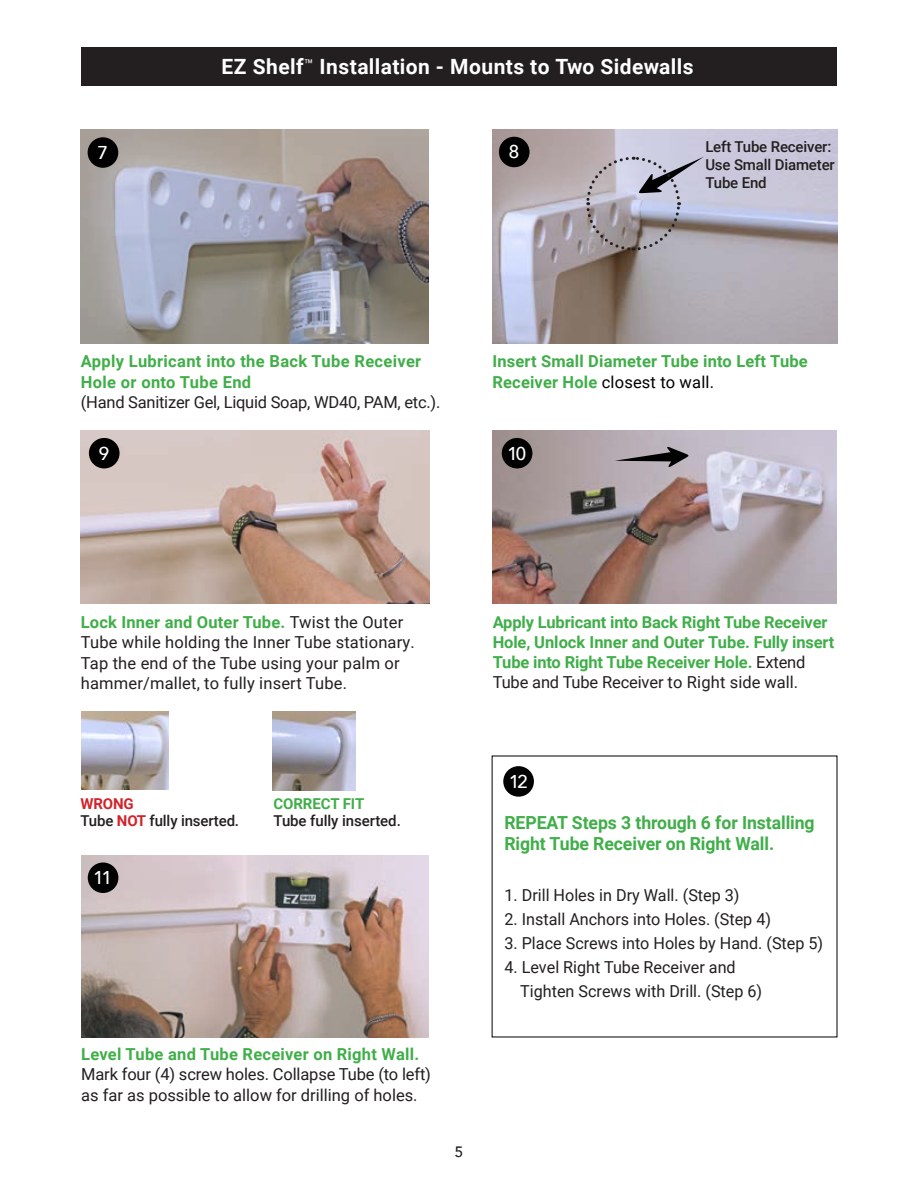
<style>
.page{position:relative;width:918px;height:1188px;background:#fff}
.page>*{position:absolute;margin:0;border:0;box-sizing:border-box;transform-origin:0 0}
.t1{font:700 21px "Roboto";letter-spacing:.02em;color:#fff}
.t2{font:500 18.6px "Avenir Next";color:#fff}
.t3{font:700 18px "Roboto";letter-spacing:-.005em;color:#40ae49}
.t4{font:16.5px/20.2px "Roboto";color:#231f20}
.t5{font:700 16.5px/20.2px "Roboto";letter-spacing:.01em;color:#40ae49}
.t6{font:700 16.5px/20.2px "Roboto";letter-spacing:-.01em;color:#40ae49}
.t7{font:700 16.35px "Roboto";letter-spacing:-.01em;color:#40ae49}
.t8{font:500 15px "Roboto";letter-spacing:-.01em;color:#231f20}
.t9{font:700 15px "Roboto";letter-spacing:-.005em;color:#40ae49}
.t10{font:700 15px "Roboto";letter-spacing:-.01em;color:#d1232a}
.t11{font:500 15px "Avenir";color:#231f20}
.s1{font-weight:400;color:#010101}
.s2{font-weight:700;color:#40ae49}
.s3{font-size:16.35px}
.s4{font-weight:400;color:#231f20}
.s5{font-weight:700;color:#d1232a}
</style>
<div class="page">
<div style="left:81px;top:48px;width:756px;height:38px;background:#231f20"></div>
<img style="left:81px;top:130px;width:348px;height:213px">
<div style="left:88px;top:137px;width:30px;height:31px;background:#010101;border-radius:50%"></div>
<img style="left:493px;top:430px;width:344px;height:174px">
<svg style="left:615px;top:447px;width:74px;height:20px"></svg>
<img style="left:81px;top:855px;width:348px;height:182px">
<div style="left:502px;top:438px;width:30px;height:30px;background:#010101;border-radius:50%"></div>
<img style="left:81px;top:430px;width:349px;height:174px">
<div style="left:89px;top:438px;width:31px;height:30px;background:#010101;border-radius:50%"></div>
<img style="left:492px;top:130px;width:345px;height:213px">
<div style="left:499px;top:137px;width:31px;height:30px;background:#010101;border-radius:50%"></div>
<svg style="left:585px;top:155px;width:119px;height:97px;background:#a8a5b0"></svg>
<img style="left:81px;top:712px;width:87px;height:78px">
<img style="left:272px;top:712px;width:84px;height:78px">
<div style="left:88px;top:862px;width:30px;height:31px;background:#010101;border-radius:50%"></div>
<div style="left:503px;top:766px;width:31px;height:31px;background:#010101;border-radius:50%"></div>
<p class="t2" style="left:97px;top:137px;width:13px">7</p>
<p class="t1" style="left:221px;top:52px;width:474px">EZ Shelf<sup>™</sup> Installation - Mounts to Two Sidewalls</p>
<p class="t2" style="left:508px;top:136px;width:13px">8</p>
<p class="t8" style="left:705px;top:136px;width:128px">Left Tube Receiver:</p>
<p class="t8" style="left:705px;top:154px;width:131px">Use Small Diameter</p>
<p class="t8" style="left:705px;top:172px;width:63px">Tube End</p>
<p class="t5" style="left:81px;top:351px;width:342px">Apply Lubricant into the Back Tube Receiver</p>
<p class="t5" style="left:81px;top:371px;width:172px">Hole or onto Tube End</p>
<p class="t4" style="left:81px;top:391px;width:361px">(Hand Sanitizer Gel, Liquid Soap, WD40, PAM, etc.).</p>
<p class="t2" style="left:98px;top:437px;width:13px">9</p>
<p class="t2" style="left:97px;top:446px;width:13px">8</p>
<p class="t5" style="left:492px;top:351px;width:317px">Insert Small Diameter Tube into Left Tube<br>Receiver Hole <span class="s1">closest to wall.</span></p>
<p class="t2" style="left:507px;top:437px;width:21px">10</p>
<p class="t4" style="left:81px;top:611px;width:335px"><span class="s2">Lock Inner and Outer Tube.</span> Twist the Outer Tube while holding the Inner Tube stationary.<br>Tap the end of the Tube using your palm or hammer/mallet, to fully insert Tube.</p>
<p class="t7" style="left:493px;top:610px;width:336px">Apply Lubricant into Back Right Tube Receiver</p>
<p class="t6" style="left:493px;top:631px;width:343px"><span class="s3">Hole,</span> Unlock Inner and Outer Tube. Fully insert<br>Tube into Right Tube Receiver Hole. <span class="s4">Extend<br>Tube and Tube Receiver to Right side wall.</span></p>
<p class="t10" style="left:80px;top:793px;width:55px">WRONG</p>
<p class="t8" style="left:80px;top:810px;width:160px">Tube <span class="s5">NOT</span> fully inserted.</p>
<p class="t2" style="left:93px;top:862px;width:21px">11</p>
<p class="t9" style="left:273px;top:793px;width:92px">CORRECT FIT</p>
<p class="t8" style="left:273px;top:810px;width:129px">Tube fully inserted.</p>
<p class="t4" style="left:81px;top:1043px;width:351px"><span class="s2">Level Tube and Tube Receiver on Right Wall.<br></span>Mark four (4) screw holes. Collapse Tube (to left) as far as possible to allow for drilling of holes.</p>
<p class="t11" style="left:455px;top:1139px;width:10px">5</p>
<p class="t2" style="left:509px;top:766px;width:21px">12</p>
<p class="t3" style="left:504px;top:810px;width:312px">REPEAT Steps 3 through 6 for Installing</p>
<p class="t3" style="left:504px;top:831px;width:271px">Right Tube Receiver on Right Wall.</p>
<p class="t4" style="left:504px;top:884px;width:237px">1. Drill Holes in Dry Wall. (Step 3)</p>
<p class="t4" style="left:504px;top:908px;width:268px">2. Install Anchors into Holes. (Step 4)</p>
<p class="t4" style="left:504px;top:932px;width:320px">3. Place Screws into Holes by Hand. (Step 5)</p>
<p class="t4" style="left:504px;top:956px;width:233px">4. Level Right Tube Receiver and</p>
<p class="t4" style="left:520px;top:980px;width:244px">Tighten Screws with Drill. (Step 6)</p>
</div>
